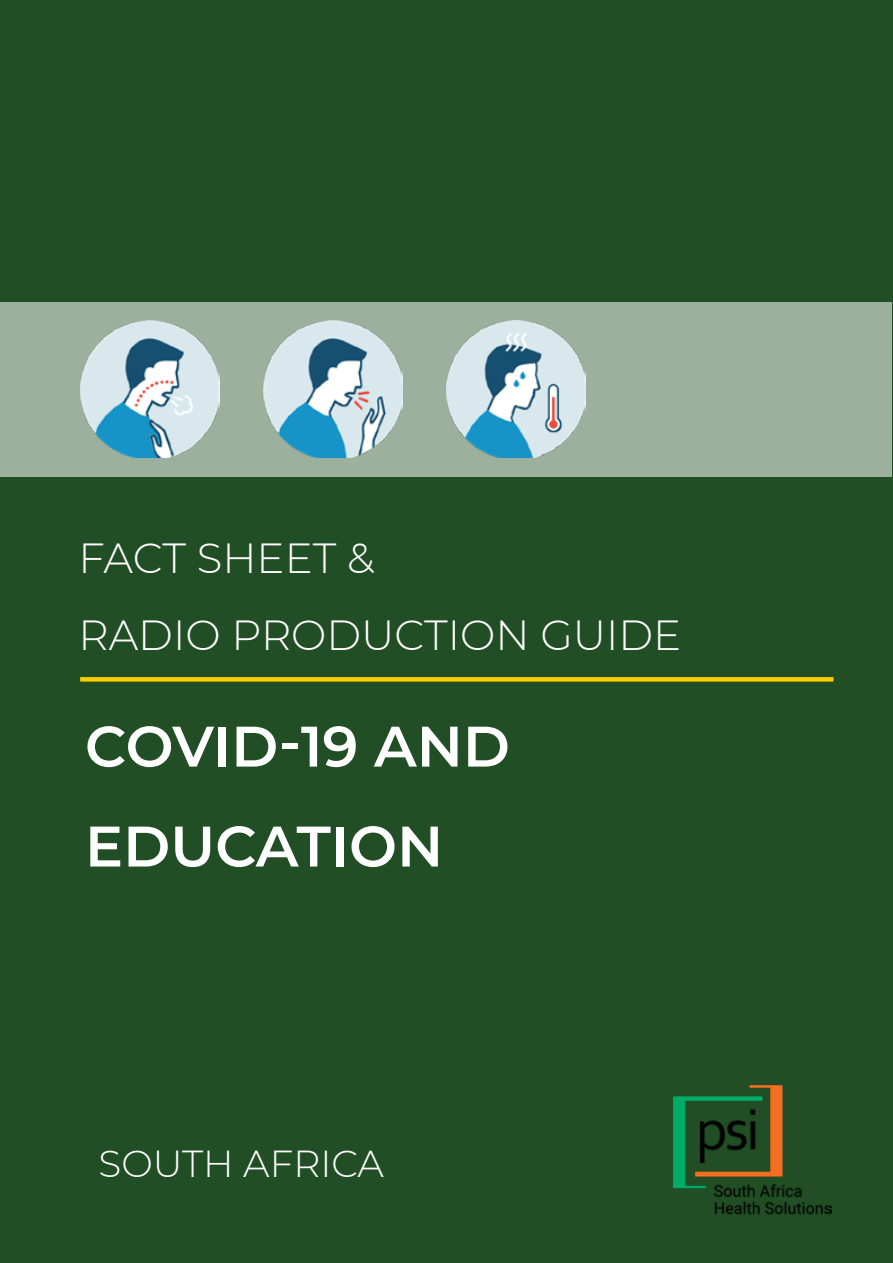
<style>
.page{position:relative;width:893px;height:1263px;background:#214e25}
.page>*{position:absolute;margin:0;border:0;box-sizing:border-box;transform-origin:0 0}
.t1{font:600 57px/99.9px "Montserrat";color:#fff}
.t2{font:300 42px/77.6px "Montserrat";color:#fff}
.t3{font:300 37.5px "Montserrat";color:#fff}
</style>
<div class="page">
<div style="left:80px;top:677px;width:753px;height:5px;background:#ffcf01"></div>
<div style="left:1px;top:302px;width:891px;height:175px;background:#9cb09e"></div>
<img style="left:80px;top:320px;width:139px;height:138px">
<img style="left:263px;top:320px;width:139px;height:138px">
<img style="left:446px;top:320px;width:140px;height:138px">
<img style="left:674px;top:1085px;width:158px;height:130px">
<p class="t2" style="left:78px;top:518px;width:604px">FACT SHEET &amp;<br>RADIO PRODUCTION GUIDE</p>
<h1 class="t1" style="left:85px;top:694px;width:426px">COVID-19 AND<br>EDUCATION</h1>
<p class="t3" style="left:99px;top:1138px;width:287px">SOUTH AFRICA</p>
</div>
